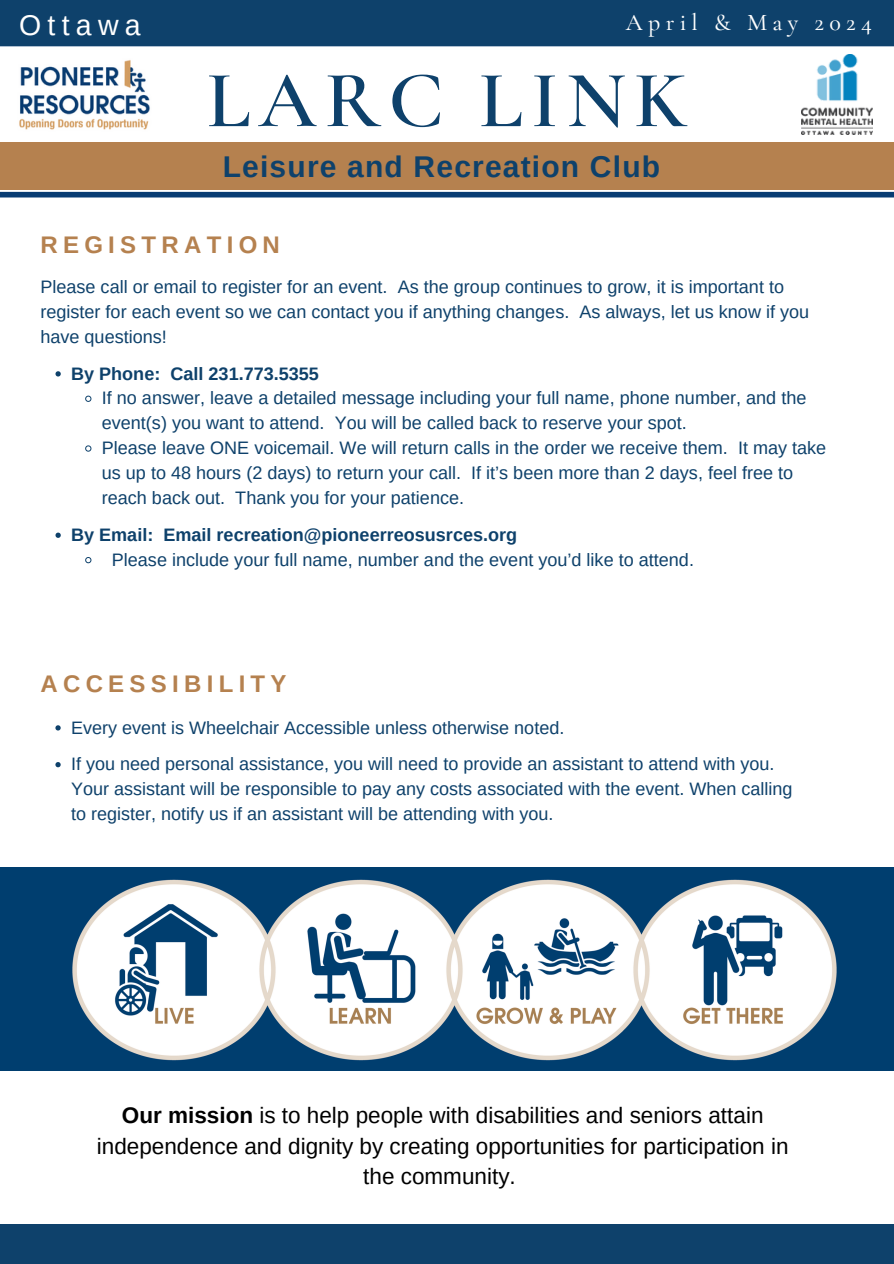
<style>
.page{position:relative;width:894px;height:1264px;background:#fff}
.page>*{position:absolute;margin:0;border:0;box-sizing:border-box;transform-origin:0 0}
.t1{font:600 81px "Cormorant Garamond";letter-spacing:.1em;color:#0e416b}
.t2{font:700 30px "Arimo";letter-spacing:.04em;color:#0e416b}
.t3{font:28.5px "Arimo";letter-spacing:.22em;color:#fff}
.t4{font:700 24px "Arimo";letter-spacing:.22em;color:#b5814f}
.t5{font:500 24px "Cormorant Garamond";letter-spacing:.22em;color:#fff}
.t6{font:22.5px/30.3px "Arimo";color:#000;text-align:center}
.t7{font:18px/24.9px "Arimo";color:#0e416b}
.t8{font:700 18px "Arimo";color:#0e416b}
.s1{font-weight:700}
</style>
<div class="page">
<div style="left:0;top:1224px;width:893px;height:39px;background:#0e416b"></div>
<div style="left:0;top:192px;width:893px;height:5px;background:#083c73"></div>
<div style="left:0;top:0;width:893px;height:46px;background:#0e416b"></div>
<div style="left:0;top:142px;width:893px;height:47px;background:#b5814f"></div>
<img style="left:19px;top:60px;width:131px;height:70px">
<img style="left:801px;top:55px;width:70px;height:80px">
<img style="left:0;top:867px;width:893px;height:203px">
<svg style="left:55px;top:371px;width:6px;height:5px"></svg>
<svg style="left:85px;top:395px;width:7px;height:7px"></svg>
<svg style="left:85px;top:445px;width:7px;height:7px"></svg>
<svg style="left:55px;top:532px;width:6px;height:6px"></svg>
<svg style="left:85px;top:557px;width:7px;height:6px"></svg>
<svg style="left:55px;top:725px;width:6px;height:5px"></svg>
<svg style="left:55px;top:762px;width:6px;height:5px"></svg>
<p class="t3" style="left:19px;top:9px;width:123px">Ottawa</p>
<h3 class="t5" style="left:625px;top:8px;width:247px">April &amp; May 2024</h3>
<h1 class="t1" style="left:207px;top:51px;width:481px">LARC LINK</h1>
<h2 class="t2" style="left:223px;top:150px;width:438px">Leisure and Recreation Club</h2>
<p class="t4" style="left:40px;top:231px;width:241px">REGISTRATION</p>
<p class="t7" style="left:40px;top:274px;width:770px">Please call or email to register for an event. As the group continues to grow, it is important to register for each event so we can contact you if anything changes. As always, let us know if you have questions!</p>
<h3 class="t8" style="left:71px;top:363px;width:249px">By Phone: Call 231.773.5355</h3>
<p class="t7" style="left:102px;top:386px;width:706px">If no answer, leave a detailed message including your full name, phone number, and the event(s) you want to attend. You will be called back to reserve your spot.</p>
<p class="t7" style="left:102px;top:435px;width:725px">Please leave ONE voicemail. We will return calls in the order we receive them. It may take us up to 48 hours (2 days) to return your call. If it’s been more than 2 days, feel free to reach back out. Thank you for your patience.</p>
<p class="t8" style="left:71px;top:524px;width:447px">By Email: Email recreation@pioneerreosusrces.org</p>
<p class="t7" style="left:112px;top:547px;width:583px">Please include your full name, number and the event you’d like to attend.</p>
<h5 class="t4" style="left:40px;top:670px;width:247px">ACCESSIBILITY</h5>
<p class="t7" style="left:71px;top:714px;width:494px">Every event is Wheelchair Accessible unless otherwise noted.</p>
<p class="t7" style="left:71px;top:751px;width:722px">If you need personal assistance, you will need to provide an assistant to attend with you.<br>Your assistant will be responsible to pay any costs associated with the event. When calling to register, notify us if an assistant will be attending with you.</p>
<p class="t6" style="left:97px;top:1100px;width:693px"><span class="s1">Our mission</span> is to help people with disabilities and seniors attain independence and dignity by creating opportunities for participation in the community.</p>
</div>
